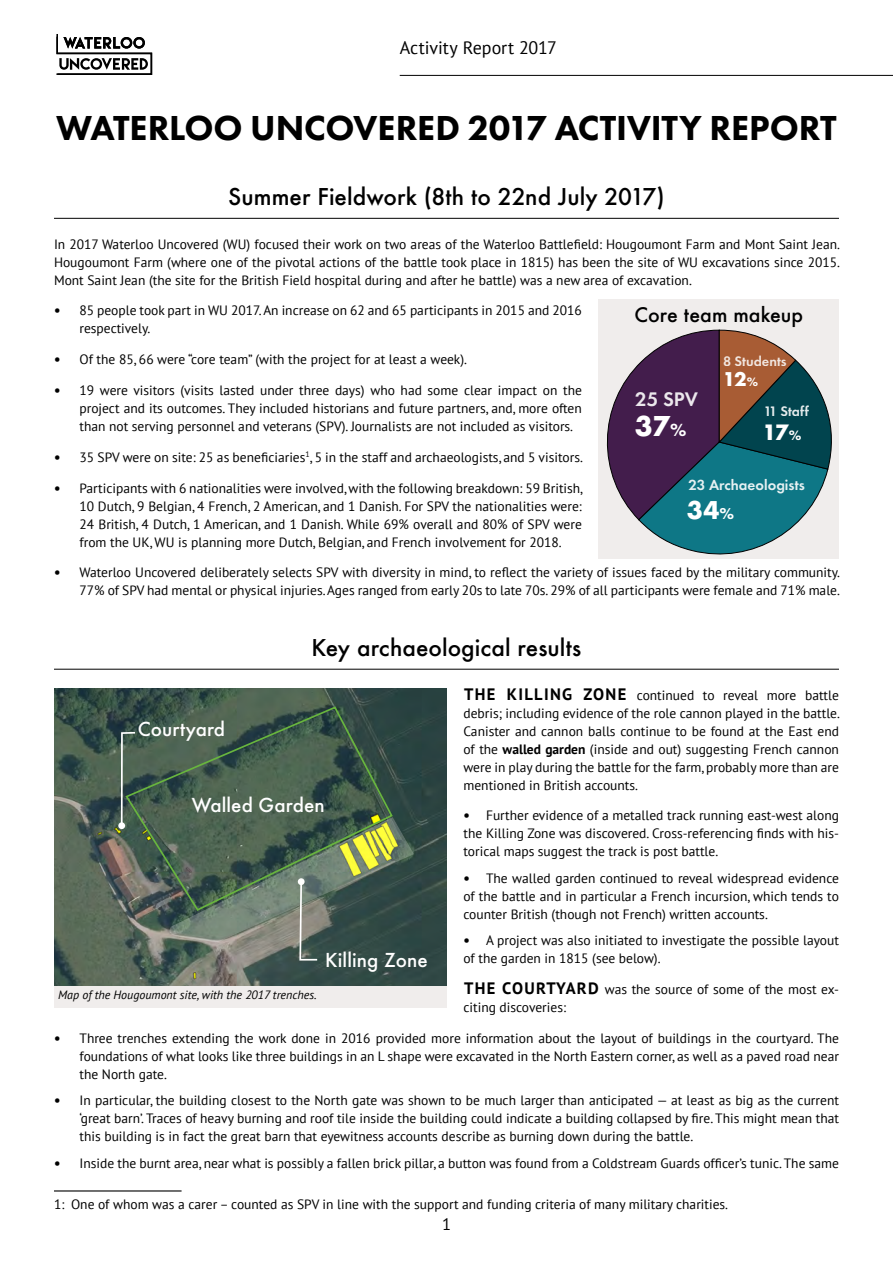
<style>
.page{position:relative;width:893px;height:1263px;background:#fff}
.page>*{position:absolute;margin:0;border:0;box-sizing:border-box;transform-origin:0 0}
.TITLE_STYLE_TEST{font:800 36px "Futura PT";letter-spacing:-.01em;color:#000}
.t1{font:700 26.55px "Futura";color:#fff}
.t2{font:700 23.85px "Futura";color:#fff}
.Stories_-_titles{font:500 22.5px "Futura";letter-spacing:.005em;color:#000}
.t3{font:700 20.55px "Futura";color:#fff}
.t4{font:600 20.4px "Futura PT";color:#fff}
.graph_title{font:500 19.5px "Futura";letter-spacing:.005em;color:#000}
.graph_title-2{font:500 18.75px "Futura";letter-spacing:.005em;color:#fff}
.t5{font:700 18.45px "Futura";color:#fff}
.t6{font:18px "PT Sans";letter-spacing:-.005em;color:#000}
.t7{font:16.5px "PT Sans";color:#000}
.t8{font:600 15.15px "Futura PT";letter-spacing:-.005em;color:#fff}
.t9{font:600 14.25px "Futura PT";color:#fff}
.Main_article_text{font:13.5px/18px "PT Sans";color:#000;text-align:justify}
.Image_Caption{font:italic 12px "PT Sans";color:#000}
.s1{font-weight:700;font-size:14.25px}
.s2{font-weight:700;font-size:16.5px}
.s3{font-weight:700}
.s4{font-size:11.25px}
.s5{font-size:16.2px}
.s6{font-size:12.45px}
.s7{font-size:14.55px}
</style>
<div class="page">
<svg style="left:56px;top:34px;width:97px;height:41px"></svg>
<hr style="left:400px;top:75px;width:493px;height:1px;background:#000">
<hr style="left:54px;top:218px;width:785px;height:1px;background:#000">
<hr style="left:54px;top:1190px;width:128px;height:1px;background:#000">
<hr style="left:54px;top:669px;width:785px;height:1px;background:#000">
<svg style="left:599px;top:330px;width:239px;height:229px;background:#647482"></svg>
<div style="left:599px;top:299px;width:240px;height:29px;background:#f0edec"></div>
<img style="left:54px;top:689px;width:392px;height:296px">
<svg style="left:120px;top:731px;width:4px;height:92px"></svg>
<div style="left:118px;top:822px;width:7px;height:7px;background:#fff;border-radius:50%"></div>
<svg style="left:124px;top:705px;width:270px;height:207px;background:#455c4d"></svg>
<svg style="left:167px;top:943px;width:247px;height:18px;background:#53635c"></svg>
<div style="left:157px;top:806px;width:270px;height:137px;background:#fff;opacity:.89"></div>
<div style="left:54px;top:986px;width:392px;height:22px;background:#f0edec"></div>
<h3 class="t6" style="left:400px;top:36px;width:159px">Activity Report 2017</h3>
<p class="TITLE_STYLE_TEST" style="left:56px;top:106px;width:782px">WATERLOO UNCOVERED 2017 ACTIVITY REPORT</p>
<p class="Stories_-_titles" style="left:228px;top:181px;width:438px">Summer Fieldwork (8th to 22nd July 2017)</p>
<p class="Main_article_text" style="left:54px;top:235px;width:787px">In 2017 Waterloo Uncovered (WU) focused their work on two areas of the Waterloo Battlefield: Hougoumont Farm and Mont Saint Jean.<br>Hougoumont Farm (where one of the pivotal actions of the battle took place in 1815) has been the site of WU excavations since 2015.<br>Mont Saint Jean (the site for the British Field hospital during and after he battle) was a new area of excavation.</p>
<p class="Main_article_text" style="left:80px;top:301px;width:504px;text-indent:-26px"><span class="s1">•</span> 85 people took part in WU 2017. An increase on 62 and 65 participants in 2015 and 2016 respectively.</p>
<p class="Main_article_text" style="left:54px;top:350px;width:415px"><span class="s1">•</span> Of the 85, 66 were “core team” (with the project for at least a week).</p>
<p class="Main_article_text" style="left:80px;top:381px;width:504px;text-indent:-26px"><span class="s1">•</span> 19 were visitors (visits lasted under three days) who had some clear impact on the project and its outcomes. They included historians and future partners, and, more often than not serving personnel and veterans (SPV). Journalists are not included as visitors.</p>
<p class="Main_article_text" style="left:54px;top:448px;width:530px"><span class="s1">•</span> 35 SPV were on site: 25 as beneficiaries<sup>1</sup>, 5 in the staff and archaeologists, and 5 visitors.</p>
<p class="Main_article_text" style="left:80px;top:478px;width:505px;text-indent:-26px"><span class="s1">•</span> Participants with 6 nationalities were involved, with the following breakdown: 59 British, 10 Dutch, 9 Belgian, 4 French, 2 American, and 1 Danish. For SPV the nationalities were:<br>24 British, 4 Dutch, 1 American, and 1 Danish. While 69% overall and 80% of SPV were from the UK, WU is planning more Dutch, Belgian, and French involvement for 2018.</p>
<p class="Main_article_text" style="left:54px;top:563px;width:787px;text-align:right"><span class="s1">•</span> Waterloo Uncovered deliberately selects SPV with diversity in mind, to reflect the variety of issues faced by the military community.<br>77% of SPV had mental or physical injuries. Ages ranged from early 20s to late 70s. 29% of all participants were female and 71% male.</p>
<p class="Stories_-_titles" style="left:312px;top:632px;width:271px">Key archaeological results</p>
<p class="Main_article_text" style="left:463px;top:685px;width:378px"><span class="s2">THE KILLING ZONE</span> continued to reveal more battle debris; including evidence of the role cannon played in the battle.<br>Canister and cannon balls continue to be found at the East end of the <span class="s3">walled garden</span> (inside and out) suggesting French cannon were in play during the battle for the farm, probably more than are mentioned in British accounts.</p>
<p class="Main_article_text" style="left:463px;top:806px;width:377px"><span class="s1">•</span> Further evidence of a metalled track running east-west along the Killing Zone was discovered. Cross-referencing finds with his&shy;torical maps suggest the track is post battle.</p>
<p class="Main_article_text" style="left:463px;top:869px;width:377px"><span class="s1">•</span> The walled garden continued to reveal widespread evidence of the battle and in particular a French incursion, which tends to counter British (though not French) written accounts.</p>
<p class="Main_article_text" style="left:463px;top:931px;width:377px"><span class="s1">•</span> A project was also initiated to investigate the possible layout of the garden in 1815 (see below).</p>
<p class="Main_article_text" style="left:463px;top:980px;width:377px"><span class="s2">THE COURTYARD</span> was the source of some of the most ex&shy;citing discoveries:</p>
<p class="Main_article_text" style="left:80px;top:1029px;width:761px;text-indent:-26px"><span class="s1">•</span> Three trenches extending the work done in 2016 provided more information about the layout of buildings in the courtyard. The foundations of what looks like three buildings in an L shape were excavated in the North Eastern corner, as well as a paved road near the North gate.</p>
<p class="Main_article_text" style="left:80px;top:1091px;width:761px;text-indent:-26px"><span class="s1">•</span> In particular, the building closest to the North gate was shown to be much larger than anticipated — at least as big as the current ‘great barn’. Traces of heavy burning and roof tile inside the building could indicate a building collapsed by fire. This might mean that this building is in fact the great barn that eyewitness accounts describe as burning down during the battle.</p>
<p class="Main_article_text" style="left:54px;top:1154px;width:786px"><span class="s1">•</span> Inside the burnt area, near what is possibly a fallen brick pillar, a button was found from a Coldstream Guards officer’s tunic. The same</p>
<p class="graph_title" style="left:634px;top:301px;width:170px">Core team makeup</p>
<p class="t9" style="left:723px;top:352px;width:65px">8 Students</p>
<p class="t5" style="left:723px;top:366px;width:37px">12<span class="s4">%</span></p>
<h3 class="t4" style="left:635px;top:386px;width:64px">25 SPV</h3>
<p class="t9" style="left:763px;top:402px;width:47px">11 Staff</p>
<p class="t1" style="left:635px;top:407px;width:53px">37<span class="s5">%</span></p>
<p class="t3" style="left:762px;top:417px;width:40px">17<span class="s6">%</span></p>
<p class="t8" style="left:688px;top:475px;width:118px">23 Archaeologists</p>
<p class="t2" style="left:687px;top:493px;width:49px">34<span class="s7">%</span></p>
<p class="graph_title-2" style="left:138px;top:716px;width:89px">Courtyard</p>
<p class="graph_title-2" style="left:192px;top:792px;width:134px">Walled Garden</p>
<p class="graph_title-2" style="left:325px;top:948px;width:104px">Killing Zone</p>
<p class="Image_Caption" style="left:58px;top:987px;width:260px">Map of the Hougoumont site, with the 2017 trenches.</p>
<p class="Main_article_text" style="left:54px;top:1195px;width:676px">1: One of whom was a carer – counted as SPV in line with the support and funding criteria of many military charities.</p>
<p class="t7" style="left:442px;top:1214px;width:10px">1</p>
</div>
